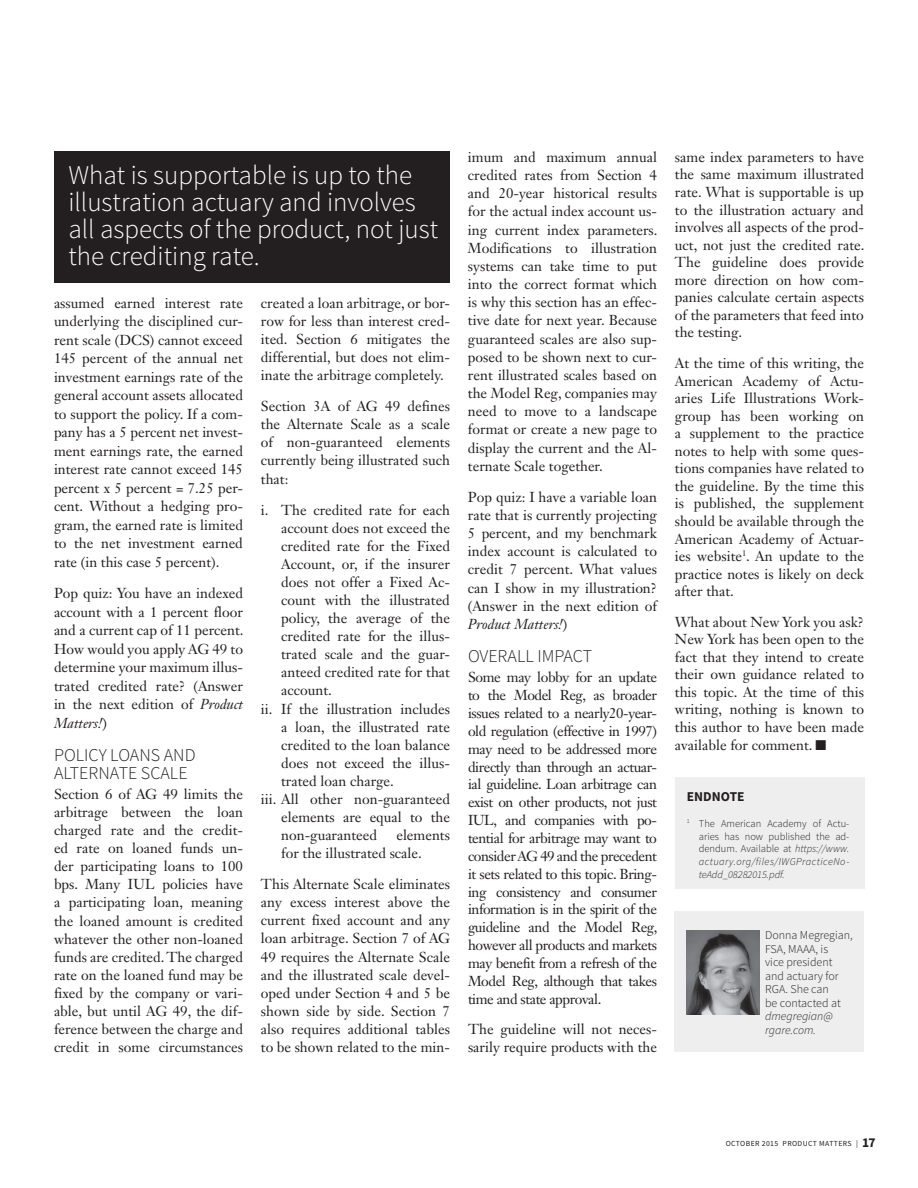
<style>
.page{position:relative;width:918px;height:1188px;background:#fff}
.page>*{position:absolute;margin:0;border:0;box-sizing:border-box;transform-origin:0 0}
.t1{font:300 27px/27px "Source Sans Pro";color:#fff}
.t2{font:300 18px/17.9px "Source Sans Pro";color:#231f20}
.t3{font:14.25px/18.1px "Janson Text LT Std";color:#231f20;text-align:justify}
.t4{font:700 13.5px "Source Sans Pro";color:#231f20}
.t5{font:300 12px/13.5px "Source Sans Pro";color:#231f20}
.t6{font:italic 300 12px/13.5px "Source Sans Pro";color:#231f20}
.t7{font:300 10.5px/12.8px "Source Sans Pro";color:#231f20;text-align:justify}
.t8{font:7.8px "Source Sans Pro";letter-spacing:.05em;color:#231f20}
.s1{font-style:italic}
.s2{font-weight:700;font-size:13.5px}
</style>
<div class="page">
<div style="left:675px;top:912px;width:189px;height:140px;background:#eeeeef"></div>
<img style="left:687px;top:931px;width:73px;height:83px">
<div style="left:54px;top:151px;width:396px;height:132px;background:#231f20"></div>
<div style="left:675px;top:778px;width:189px;height:111px;background:#eeeeef"></div>
<h1 class="t1" style="left:68px;top:162px;width:371px">What is supportable is up to the illustration actuary and involves all aspects of the product, not just the crediting rate.</h1>
<p class="t3" style="left:54px;top:293px;width:191px">assumed earned interest rate underlying the disciplined cur&shy;rent scale (DCS) cannot exceed 145 percent of the annual net investment earnings rate of the general account assets allocated to support the policy. If a com&shy;pany has a 5 percent net invest&shy;ment earnings rate, the earned interest rate cannot exceed 145 percent x 5 percent = 7.25 per&shy;cent. Without a hedging pro&shy;gram, the earned rate is limited to the net investment earned rate (in this case 5 percent).</p>
<p class="t3" style="left:54px;top:584px;width:191px">Pop quiz: You have an indexed account with a 1 percent floor and a current cap of 11 percent.<br>How would you apply AG 49 to determine your maximum illus&shy;trated credited rate? (Answer in the next edition of <span class="s1">Product Matters!</span>)</p>
<p class="t2" style="left:54px;top:746px;width:143px">POLICY LOANS AND<br>ALTERNATE SCALE</p>
<p class="t3" style="left:54px;top:785px;width:191px">Section 6 of AG 49 limits the arbitrage between the loan charged rate and the credit&shy;ed rate on loaned funds un&shy;der participating loans to 100 bps. Many IUL policies have a participating loan, meaning the loaned amount is credited whatever the other non-loaned funds are credited. The charged rate on the loaned fund may be fixed by the company or vari&shy;able, but until AG 49, the dif&shy;ference between the charge and credit in some circumstances</p>
<p class="t3" style="left:261px;top:294px;width:191px">created a loan arbitrage, or bor&shy;row for less than interest cred&shy;ited. Section 6 mitigates the differential, but does not elim&shy;inate the arbitrage completely.</p>
<p class="t3" style="left:261px;top:397px;width:191px">Section 3A of AG 49 defines the Alternate Scale as a scale of non-guaranteed elements currently being illustrated such that:</p>
<p class="t3" style="left:261px;top:500px;width:190px">i. The credited rate for each</p>
<p class="t3" style="left:281px;top:519px;width:170px">account does not exceed the</p>
<p class="t3" style="left:281px;top:537px;width:170px">credited rate for the Fixed</p>
<p class="t3" style="left:281px;top:555px;width:170px">Account, or, if the insurer</p>
<p class="t3" style="left:281px;top:573px;width:170px">does not offer a Fixed Ac-</p>
<p class="t3" style="left:281px;top:591px;width:170px">count with the illustrated</p>
<p class="t3" style="left:281px;top:609px;width:170px">policy, the average of the</p>
<p class="t3" style="left:281px;top:627px;width:170px">credited rate for the illus-</p>
<p class="t3" style="left:281px;top:645px;width:170px">trated scale and the guar-</p>
<p class="t3" style="left:281px;top:663px;width:170px">anteed credited rate for that</p>
<p class="t3" style="left:281px;top:681px;width:52px">account.</p>
<p class="t3" style="left:261px;top:699px;width:190px">ii. If the illustration includes</p>
<p class="t3" style="left:281px;top:717px;width:170px">a loan, the illustrated rate</p>
<p class="t3" style="left:281px;top:736px;width:170px">credited to the loan balance</p>
<p class="t3" style="left:281px;top:754px;width:170px">does not exceed the illus-</p>
<p class="t3" style="left:281px;top:772px;width:114px">trated loan charge.</p>
<p class="t3" style="left:261px;top:790px;width:190px">iii. All other non-guaranteed</p>
<p class="t3" style="left:281px;top:808px;width:170px">elements are equal to the</p>
<p class="t3" style="left:281px;top:826px;width:97px">non-guaranteed</p>
<p class="t3" style="left:281px;top:826px;width:170px;text-indent:115px">elements for the illustrated scale.</p>
<p class="t3" style="left:261px;top:875px;width:191px">This Alternate Scale eliminates any excess interest above the current fixed account and any loan arbitrage. Section 7 of AG 49 requires the Alternate Scale and the illustrated scale devel&shy;oped under Section 4 and 5 be shown side by side. Section 7 also requires additional tables to be shown related to the min-</p>
<p class="t3" style="left:468px;top:148px;width:191px">imum and maximum annual credited rates from Section 4 and 20-year historical results for the actual index account us&shy;ing current index parameters.<br>Modifications to illustration systems can take time to put into the correct format which is why this section has an effec&shy;tive date for next year. Because guaranteed scales are also sup&shy;posed to be shown next to cur&shy;rent illustrated scales based on the Model Reg, companies may need to move to a landscape format or create a new page to display the current and the Al&shy;ternate Scale together.</p>
<p class="t3" style="left:468px;top:488px;width:191px">Pop quiz: I have a variable loan rate that is currently projecting 5 percent, and my benchmark index account is calculated to credit 7 percent. What values can I show in my illustration? (Answer in the next edition of <span class="s1">Product Matters!</span>)</p>
<p class="t2" style="left:468px;top:647px;width:126px">OVERALL IMPACT</p>
<p class="t3" style="left:468px;top:668px;width:191px">Some may lobby for an update to the Model Reg, as broader issues related to a nearly20-year&shy;old regulation (effective in 1997) may need to be addressed more directly than through an actuar&shy;ial guideline. Loan arbitrage can exist on other products, not just IUL, and companies with po&shy;tential for arbitrage may want to consider AG 49 and the precedent it sets related to this topic. Bring&shy;ing consistency and consumer information is in the spirit of the guideline and the Model Reg, however all products and markets may benefit from a refresh of the Model Reg, although that takes time and state approval.</p>
<p class="t3" style="left:468px;top:1020px;width:190px;line-height:17.7px">The guideline will not neces&shy;sarily require products with the</p>
<p class="t3" style="left:675px;top:148px;width:191px;line-height:17.5px">same index parameters to have the same maximum illustrated rate. What is supportable is up to the illustration actuary and involves all aspects of the prod&shy;uct, not just the credited rate.<br>The guideline does provide more direction on how com&shy;panies calculate certain aspects of the parameters that feed into the testing.</p>
<p class="t3" style="left:675px;top:354px;width:191px;line-height:17.5px">At the time of this writing, the American Academy of Actu&shy;aries Life Illustrations Work&shy;group has been working on a supplement to the practice notes to help with some ques&shy;tions companies have related to the guideline. By the time this is published, the supplement should be available through the American Academy of Actuar&shy;ies website<sup>1</sup>. An update to the practice notes is likely on deck after that.</p>
<p class="t3" style="left:675px;top:613px;width:191px;line-height:17.5px">What about New York you ask?<br>New York has been open to the fact that they intend to create their own guidance related to this topic. At the time of this writing, nothing is known to this author to have been made available for comment. ■</p>
<p class="t4" style="left:687px;top:788px;width:59px">ENDNOTE</p>
<p class="t7" style="left:699px;top:817px;width:152px;text-indent:-12px"><sup>1</sup> The American Academy of Actu&shy;aries has now published the ad&shy;dendum. Available at <span class="s1">https://www. actuary.org/files/IWGPracticeNo&shy;teAdd_08282015.pdf.</span></p>
<p class="t5" style="left:765px;top:929px;width:89px">Donna Megregian,<br>FSA, MAAA, is<br>vice president and actuary for<br>RGA. She can<br>be contacted at</p>
<p class="t6" style="left:765px;top:1010px;width:69px">dmegregian@ rgare.com.</p>
<p class="t8" style="left:726px;top:1138px;width:151px">OCTOBER 2015 PRODUCT MATTERS | <span class="s2">17</span></p>
</div>
